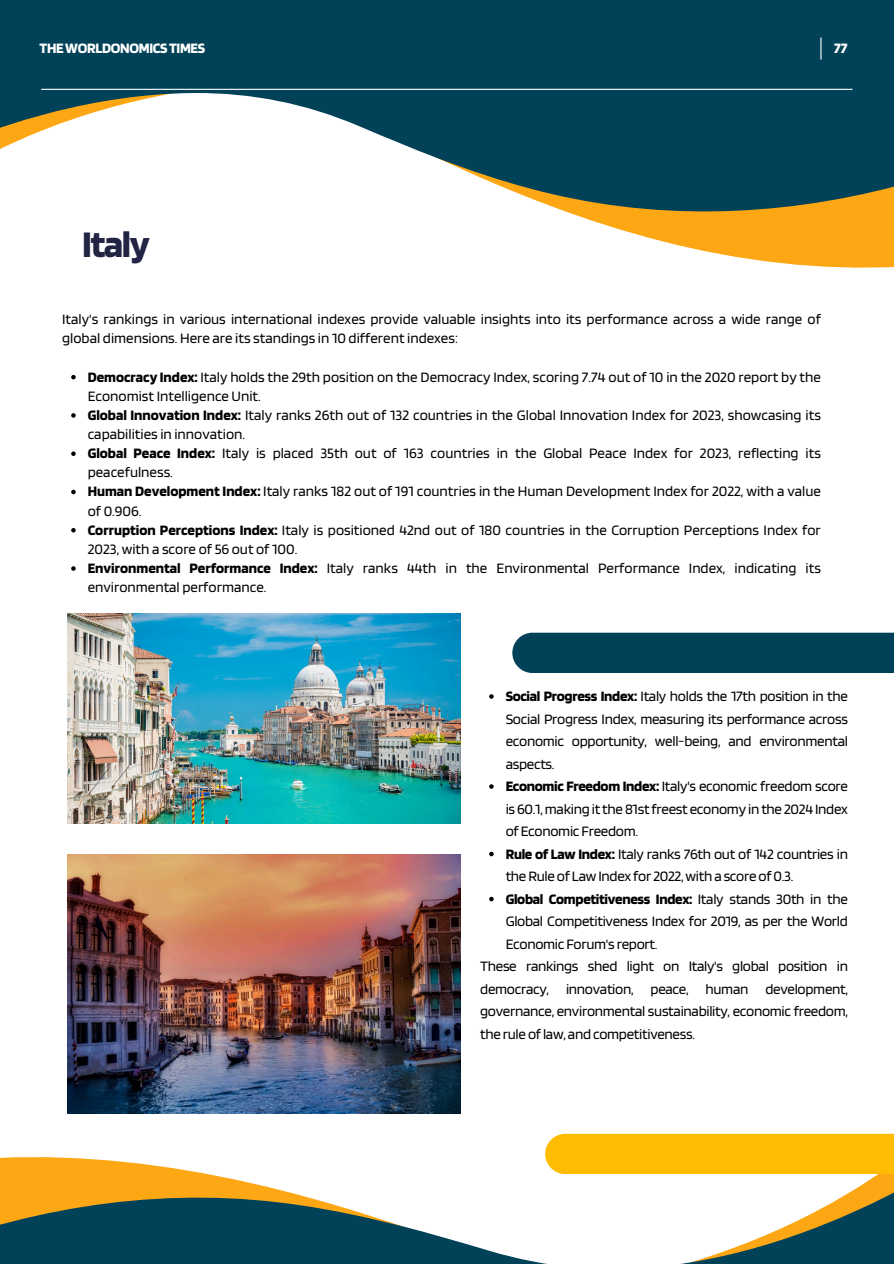
<style>
.page{position:relative;width:894px;height:1264px;background:#fff}
.page>*{position:absolute;margin:0;border:0;box-sizing:border-box;transform-origin:0 0}
.t1{font:700 39.15px "Blinker";letter-spacing:-.035em;color:#222444}
.t2{font:15px/22.5px "Blinker";color:#000}
.t3{font:15px/22.5px "Blinker";letter-spacing:-.02em;color:#000}
.t4{font:700 15px "Blinker";letter-spacing:-.02em;color:#fff}
.s1{font-weight:700}
</style>
<div class="page">
<svg style="left:731px;top:256px;width:162px;height:12px;fill:#fda714"></svg>
<svg style="left:0;top:0;width:893px;height:256px;fill:#024259"></svg>
<svg style="left:0;top:1052px;width:893px;height:211px"></svg>
<img style="left:68px;top:613px;width:393px;height:210px">
<img style="left:68px;top:854px;width:393px;height:259px">
<div style="left:545px;top:1133px;width:348px;height:41px;background:#ffbc00"></div>
<div style="left:512px;top:632px;width:381px;height:41px;background:#024259"></div>
<svg style="left:71px;top:375px;width:5px;height:4px"></svg>
<svg style="left:71px;top:413px;width:5px;height:4px"></svg>
<svg style="left:71px;top:451px;width:5px;height:5px"></svg>
<svg style="left:71px;top:489px;width:5px;height:5px"></svg>
<svg style="left:71px;top:528px;width:5px;height:4px"></svg>
<svg style="left:71px;top:566px;width:5px;height:4px"></svg>
<svg style="left:820px;top:38px;width:1px;height:22px"></svg>
<hr style="left:41px;top:89px;width:811px;height:1px;background:#fff">
<svg style="left:489px;top:694px;width:4px;height:4px"></svg>
<svg style="left:489px;top:784px;width:4px;height:4px"></svg>
<svg style="left:489px;top:851px;width:4px;height:5px"></svg>
<svg style="left:489px;top:896px;width:4px;height:5px"></svg>
<p class="t4" style="left:39px;top:39px;width:167px">THEWORLDONOMICSTIMES</p>
<p class="t4" style="left:834px;top:38px;width:15px">77</p>
<p class="t1" style="left:82px;top:219px;width:69px">Italy</p>
<p class="t2" style="left:62px;top:309px;width:760px;line-height:19.2px">Italy's rankings in various international indexes provide valuable insights into its performance across a wide range of global dimensions. Here are its standings in 10 different indexes:</p>
<h2 class="t2" style="left:88px;top:366px;width:734px;line-height:19.2px"><span class="s1">Democracy Index:</span> Italy holds the 29th position on the Democracy Index, scoring 7.74 out of 10 in the 2020 report by the<br>Economist Intelligence Unit.</h2>
<p class="t2" style="left:88px;top:405px;width:734px;line-height:19.2px"><span class="s1">Global Innovation Index:</span> Italy ranks 26th out of 132 countries in the Global Innovation Index for 2023, showcasing its capabilities in innovation.</p>
<h1 class="t2" style="left:88px;top:443px;width:734px;line-height:19.2px"><span class="s1">Global Peace Index:</span> Italy is placed 35th out of 163 countries in the Global Peace Index for 2023, reflecting its peacefulness.</h1>
<p class="t2" style="left:88px;top:481px;width:734px;line-height:19.2px"><span class="s1">Human Development Index:</span> Italy ranks 182 out of 191 countries in the Human Development Index for 2022, with a value of 0.906.</p>
<p class="t2" style="left:88px;top:519px;width:734px;line-height:19.2px"><span class="s1">Corruption Perceptions Index:</span> Italy is positioned 42nd out of 180 countries in the Corruption Perceptions Index for<br>2023, with a score of 56 out of 100.</p>
<p class="t2" style="left:88px;top:558px;width:734px;line-height:19.2px"><span class="s1">Environmental Performance Index:</span> Italy ranks 44th in the Environmental Performance Index, indicating its environmental performance.</p>
<p class="t2" style="left:505px;top:684px;width:344px;text-align:justify"><span class="s1">Social Progress Index:</span> Italy holds the 17th position in the Social Progress Index, measuring its performance across economic opportunity, well-being, and environmental aspects.</p>
<p class="t2" style="left:505px;top:774px;width:344px;text-align:justify"><span class="s1">Economic Freedom Index:</span> Italy's economic freedom score is 60.1, makingitthe 81stfreest economy inthe 2024 Index of Economic Freedom.</p>
<p class="t3" style="left:505px;top:841px;width:344px"><span class="s1">Rule of Law Index:</span> Italy ranks 76th out of 142 countries in theRuleof LawIndex for 2022,witha scoreof0.3.</p>
<p class="t2" style="left:505px;top:886px;width:344px;text-align:justify"><span class="s1">Global Competitiveness Index:</span> Italy stands 30th in the Global Competitiveness Index for 2019, as per the World Economic Forum's report.</p>
<p class="t2" style="left:480px;top:954px;width:369px;text-align:justify">These rankings shed light on Italy's global position in democracy, innovation, peace, human development, governance, environmental sustainability, economic freedom, the ruleoflaw, andcompetitiveness.</p>
</div>
